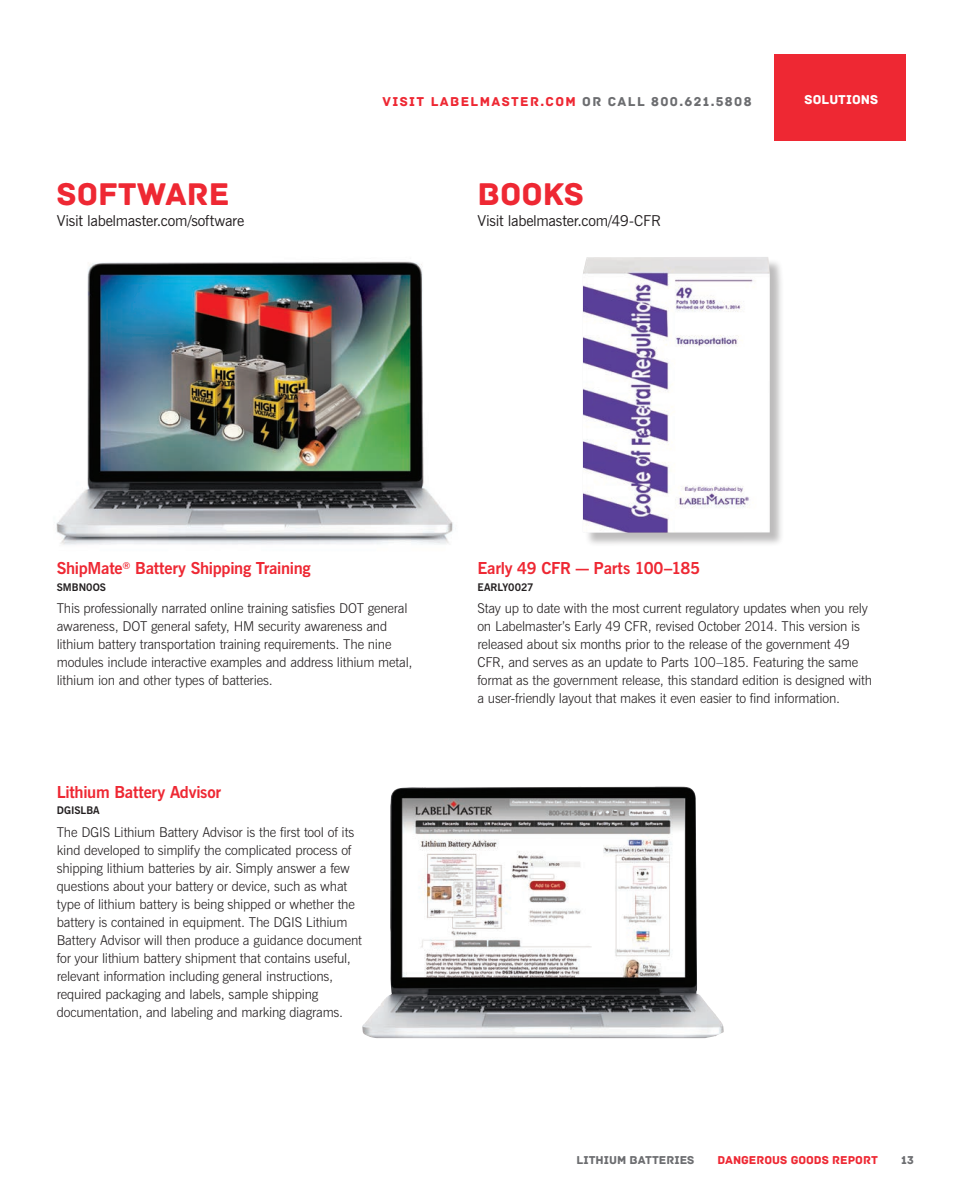
<style>
.page{position:relative;width:959px;height:1202px;background:#fff}
.page>*{position:absolute;margin:0;border:0;box-sizing:border-box;transform-origin:0 0}
.t1{font:33px "Archive";color:#ee2833}
.Body_Text{font:700 16.5px "News Gothic";letter-spacing:-.015em;color:#ee2833}
.Body_Text-2{font:15px "News Gothic";letter-spacing:-.015em;color:#231f20}
.Body_Text-3{font:300 13.5px/18px "News Gothic L";letter-spacing:-.01em;color:#231f20}
.t2{font:13.5px "Archive";letter-spacing:.1em;color:#ee2833}
.t3{font:13.5px "Archive";color:#fff}
.t4{font:12px "Archive";color:#ee2833}
.t5{font:12px "Archive";color:#6c6d70}
.Body_Text-4{font:700 10.5px "News Gothic";color:#231f20}
.s1{color:#6c6d70}
</style>
<div class="page">
<img style="left:362px;top:786px;width:361px;height:252px">
<img style="left:56px;top:261px;width:397px;height:284px">
<div style="left:584px;top:258px;width:200px;height:289px;background:#231f20;opacity:.3"></div>
<img style="left:583px;top:257px;width:186px;height:275px">
<div style="left:773px;top:54px;width:132px;height:87px;background:#ee2833"></div>
<p class="t1" style="left:57px;top:174px;width:174px">SOFTWARE</p>
<p class="Body_Text-2" style="left:57px;top:211px;width:189px">Visit labelmaster.com/software</p>
<p class="t2" style="left:382px;top:94px;width:371px">VISIT LABELMASTER.COM <span class="s1">OR CALL 800.621.5808</span></p>
<p class="t3" style="left:804px;top:91px;width:75px">SOLUTIONS</p>
<p class="t1" style="left:477px;top:174px;width:108px">BOOKS</p>
<p class="Body_Text-2" style="left:477px;top:211px;width:185px">Visit labelmaster.com/49-CFR</p>
<p class="Body_Text" style="left:57px;top:557px;width:255px">ShipMate<sup>®</sup> Battery Shipping Training</p>
<p class="Body_Text-4" style="left:57px;top:580px;width:51px">SMBN0OS</p>
<p class="Body_Text-3" style="left:57px;top:599px;width:357px">This professionally narrated online training satisfies DOT general awareness, DOT general safety, HM security awareness and lithium battery transportation training requirements. The nine modules include interactive examples and address lithium metal, lithium ion and other types of batteries.</p>
<p class="Body_Text" style="left:57px;top:780px;width:166px">Lithium Battery Advisor</p>
<p class="Body_Text-4" style="left:57px;top:803px;width:44px">DGISLBA</p>
<p class="Body_Text-3" style="left:57px;top:823px;width:306px">The DGIS Lithium Battery Advisor is the first tool of its kind developed to simplify the complicated process of shipping lithium batteries by air. Simply answer a few questions about your battery or device, such as what type of lithium battery is being shipped or whether the battery is contained in equipment. The DGIS Lithium Battery Advisor will then produce a guidance document for your lithium battery shipment that contains useful, relevant information including general instructions, required packaging and labels, sample shipping documentation, and labeling and marking diagrams.</p>
<p class="Body_Text" style="left:477px;top:557px;width:224px">Early 49 CFR — Parts 100–185</p>
<p class="Body_Text-4" style="left:477px;top:580px;width:58px">EARLY0027</p>
<p class="Body_Text-3" style="left:477px;top:599px;width:396px">Stay up to date with the most current regulatory updates when you rely on Labelmaster’s Early 49 CFR, revised October 2014. This version is released about six months prior to the release of the government 49<br>CFR, and serves as an update to Parts 100–185. Featuring the same format as the government release, this standard edition is designed with a user-friendly layout that makes it even easier to find information.</p>
<p class="t5" style="left:576px;top:1152px;width:120px">LITHIUM BATTERIES</p>
<p class="t4" style="left:717px;top:1152px;width:162px">DANGEROUS GOODS REPORT</p>
<p class="t5" style="left:901px;top:1152px;width:14px">13</p>
</div>
